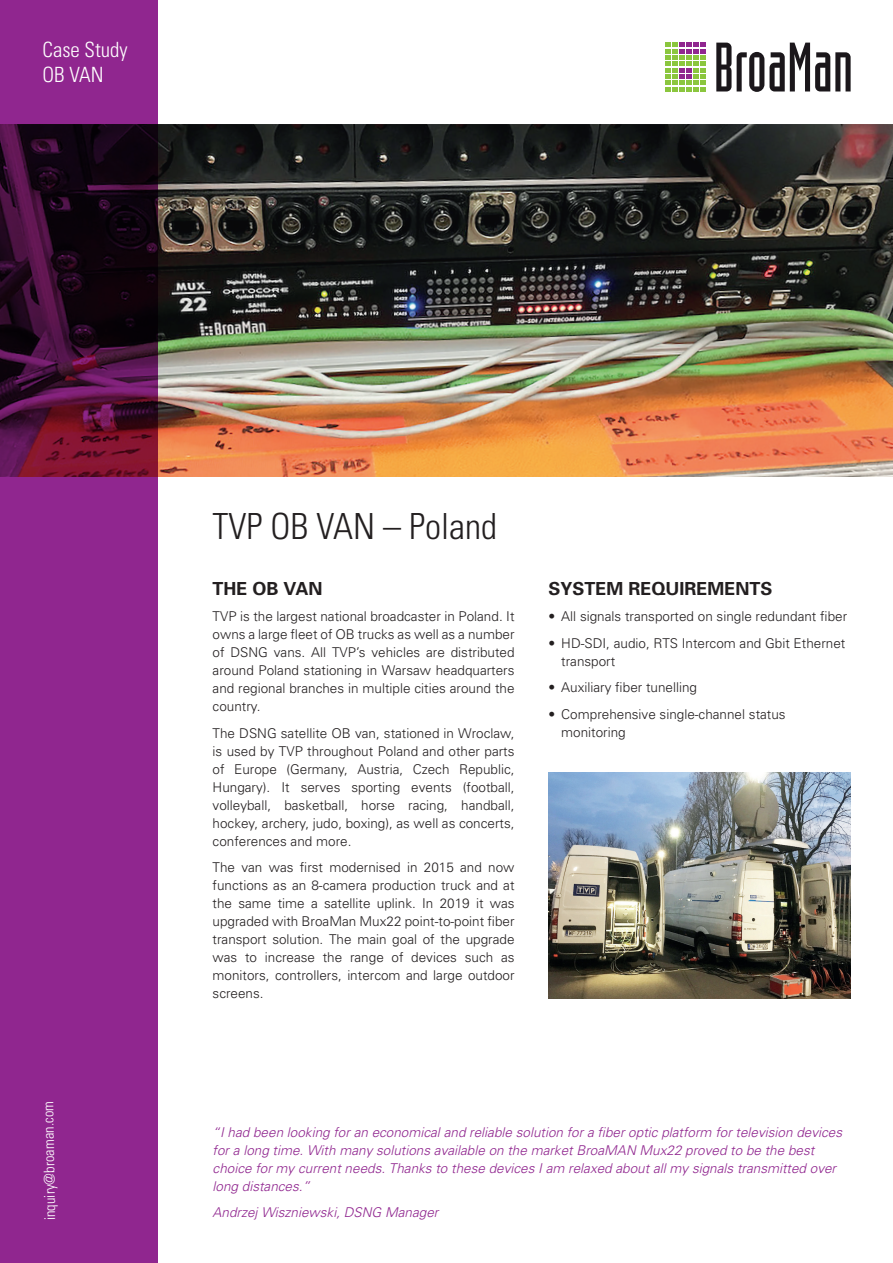
<style>
.page{position:relative;width:893px;height:1263px;background:#fff}
.page>*{position:absolute;margin:0;border:0;box-sizing:border-box;transform-origin:0 0}
.t1{font:300 condensed 36px "Univers";color:#231f20}
.t2{font:300 condensed 21px/25.2px "Univers";color:#fff}
.t3{font:700 18px "Univers";color:#231f20}
.t4{font:300 condensed 14.7px "Univers";color:#fff}
.t5{font:300 13.5px/18px "Univers";color:#231f20;text-align:justify}
.t6{font:italic 300 13.5px/18px "Univers";color:#90268f}
</style>
<div class="page">
<img style="left:157px;top:124px;width:736px;height:353px">
<svg style="left:0;top:0;width:157px;height:1263px;fill:#90268f"></svg>
<svg style="left:716px;top:43px;width:15px;height:48px"></svg>
<svg style="left:737px;top:43px;width:114px;height:49px"></svg>
<svg style="left:666px;top:42px;width:39px;height:50px"></svg>
<img style="left:549px;top:772px;width:301px;height:226px">
<h2 class="t2" style="left:43px;top:37px;width:87px">Case Study<br>OB VAN</h2>
<p class="t4" style="left:41px;top:1221px;width:121px;rotate:-91deg">inquiry@broaman.com</p>
<h1 class="t1" style="left:213px;top:504px;width:286px">TVP OB VAN – Poland</h1>
<h3 class="t3" style="left:213px;top:578px;width:112px">THE OB VAN</h3>
<p class="t5" style="left:213px;top:608px;width:303px">TVP is the largest national broadcaster in Poland. It owns a large fleet of OB trucks as well as a number of DSNG vans. All TVP’s vehicles are distributed around Poland stationing in Warsaw headquarters and regional branches in multiple cities around the country.</p>
<p class="t5" style="left:213px;top:724px;width:303px">The DSNG satellite OB van, stationed in Wroclaw, is used by TVP throughout Poland and other parts of Europe (Germany, Austria, Czech Republic, Hungary). It serves sporting events (football, volleyball, basketball, horse racing, handball, hockey, archery, judo, boxing), as well as concerts, conferences and more.</p>
<p class="t5" style="left:213px;top:858px;width:303px">The van was first modernised in 2015 and now functions as an 8-camera production truck and at the same time a satellite uplink. In 2019 it was upgraded with BroaMan Mux22 point-to-point fiber transport solution. The main goal of the upgrade was to increase the range of devices such as monitors, controllers, intercom and large outdoor screens.</p>
<h3 class="t3" style="left:549px;top:578px;width:226px">SYSTEM REQUIREMENTS</h3>
<p class="t5" style="left:549px;top:608px;width:300px">• All signals transported on single redundant fiber</p>
<p class="t5" style="left:561px;top:634px;width:286px;text-indent:-13px">• HD-SDI, audio, RTS Intercom and Gbit Ethernet transport</p>
<p class="t5" style="left:549px;top:679px;width:150px">• Auxiliary fiber tunelling</p>
<p class="t5" style="left:561px;top:705px;width:226px;text-indent:-13px">• Comprehensive single-channel status monitoring</p>
<p class="t6" style="left:213px;top:1123px;width:631px">“I had been looking for an economical and reliable solution for a fiber optic platform for television devices for a long time. With many solutions available on the market BroaMAN Mux22 proved to be the best choice for my current needs. Thanks to these devices I am relaxed about all my signals transmitted over long distances.”</p>
<p class="t6" style="left:213px;top:1203px;width:227px">Andrzej Wiszniewski, DSNG Manager</p>
</div>
